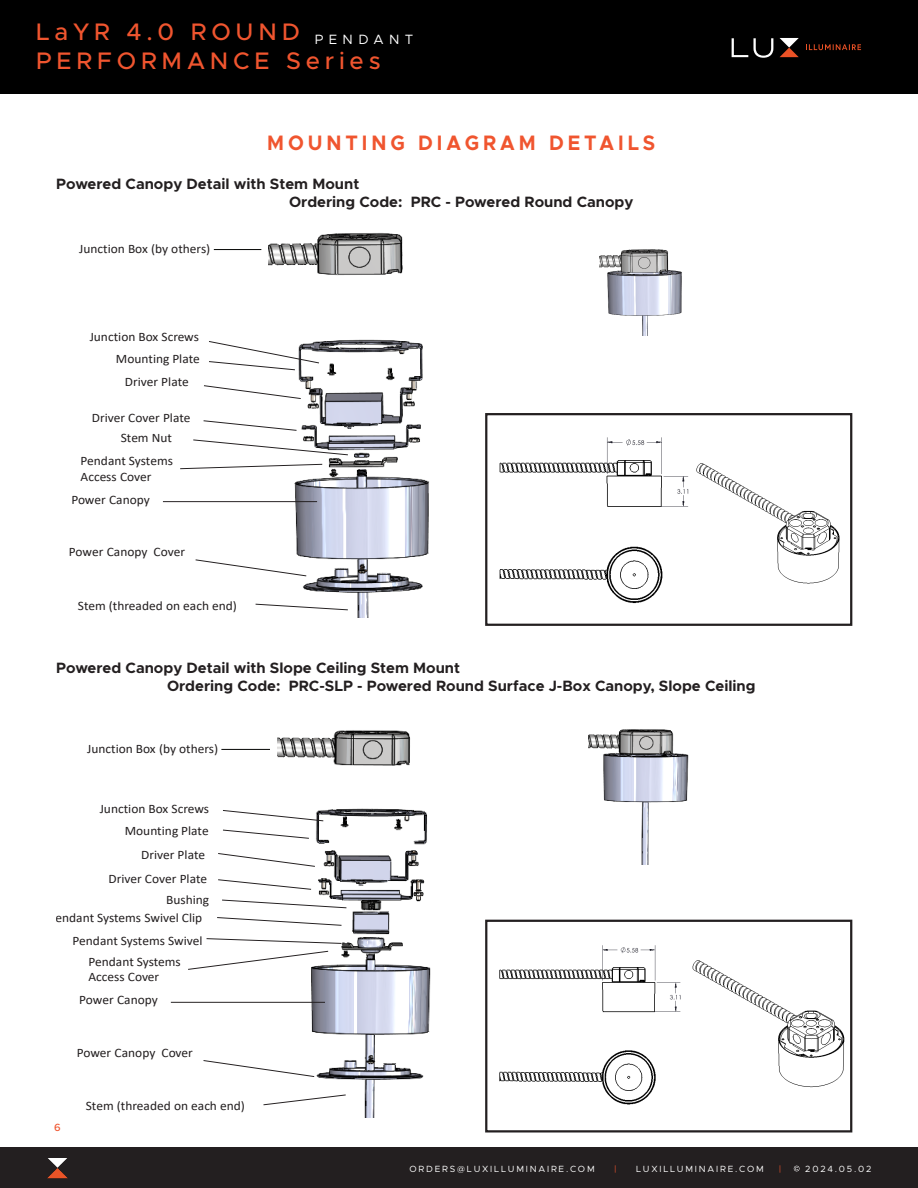
<style>
.page{position:relative;width:918px;height:1188px;background:#fff}
.page>*{position:absolute;margin:0;border:0;box-sizing:border-box;transform-origin:0 0}
.t1{font:500 24px/28.8px "Metropolis";letter-spacing:.2em;color:#f0552f}
.t2{font:700 21px "Metropolis";letter-spacing:.2em;color:#f0552f;scale:.93 1}
.t3{font:700 15px "Metropolis";color:#231f20}
.t4{font:13.5px "Metropolis";letter-spacing:.4em;color:#fff}
.t5{font:12.9px/15.6px "Calibri";color:#231f20;scale:1.04 1}
.t6{font:500 10.5px "Metropolis";color:#f0552f}
.t7{font:9px "Metropolis";letter-spacing:.2em;color:#fff}
.t8{font:9px "Metropolis";color:#f0542c}
</style>
<div class="page">
<div style="left:0;top:1148px;width:918px;height:40px;background:#231f20"></div>
<img style="left:47px;top:1158px;width:21px;height:20px">
<svg style="left:794px;top:1166px;width:6px;height:5px"></svg>
<div style="left:0;top:0;width:918px;height:94px;background:#000"></div>
<svg style="left:806px;top:44px;width:55px;height:6px"></svg>
<svg style="left:732px;top:38px;width:41px;height:20px"></svg>
<svg style="left:780px;top:38px;width:19px;height:19px"></svg>
<img style="left:589px;top:729px;width:100px;height:135px">
<img style="left:600px;top:249px;width:82px;height:86px">
<div style="left:485px;top:413px;width:367px;height:213px;border:2px solid #231f20"></div>
<img style="left:696px;top:463px;width:144px;height:121px">
<img style="left:499px;top:437px;width:190px;height:167px">
<div style="left:485px;top:920px;width:367px;height:212px;border:2px solid #231f20"></div>
<img style="left:692px;top:960px;width:153px;height:128px">
<img style="left:499px;top:945px;width:182px;height:160px">
<img style="left:269px;top:233px;width:160px;height:385px">
<svg style="left:180px;top:464px;width:143px;height:5px"></svg>
<svg style="left:203px;top:420px;width:94px;height:11px"></svg>
<hr style="left:163px;top:501px;width:154px;height:1px;background:#231f20">
<svg style="left:195px;top:559px;width:112px;height:17px"></svg>
<svg style="left:255px;top:604px;width:93px;height:6px"></svg>
<svg style="left:209px;top:341px;width:110px;height:29px"></svg>
<svg style="left:204px;top:385px;width:97px;height:14px"></svg>
<svg style="left:193px;top:439px;width:155px;height:16px"></svg>
<hr style="left:214px;top:249px;width:47px;height:1px;background:#040503">
<img style="left:277px;top:730px;width:154px;height:388px">
<svg style="left:188px;top:951px;width:141px;height:19px"></svg>
<svg style="left:218px;top:879px;width:94px;height:11px"></svg>
<hr style="left:171px;top:1002px;width:154px;height:1px;background:#231f20">
<svg style="left:223px;top:810px;width:101px;height:11px"></svg>
<svg style="left:203px;top:1060px;width:112px;height:17px"></svg>
<svg style="left:263px;top:1094px;width:83px;height:11px"></svg>
<svg style="left:223px;top:830px;width:86px;height:9px"></svg>
<svg style="left:218px;top:853px;width:97px;height:14px"></svg>
<svg style="left:222px;top:900px;width:125px;height:8px"></svg>
<svg style="left:217px;top:917px;width:125px;height:9px"></svg>
<svg style="left:206px;top:938px;width:136px;height:6px"></svg>
<hr style="left:221px;top:749px;width:49px;height:1px;background:#040503">
<h1 class="t1" style="left:36px;top:17px;width:346px">LaYR 4.0 ROUND<br>PERFORMANCE Series</h1>
<p class="t4" style="left:315px;top:31px;width:100px">PENDANT</p>
<p class="t2" style="left:267px;top:129px;width:419px">MOUNTING DIAGRAM DETAILS</p>
<p class="t3" style="left:56px;top:175px;width:305px">Powered Canopy Detail with Stem Mount</p>
<p class="t3" style="left:289px;top:193px;width:346px">Ordering Code: PRC - Powered Round Canopy</p>
<p class="t5" style="left:79px;top:240px;width:128px">Junction Box (by others)</p>
<p class="t5" style="left:90px;top:328px;width:107px">Junction Box Screws</p>
<p class="t5" style="left:125px;top:373px;width:63px">Driver Plate</p>
<p class="t5" style="left:121px;top:407px;width:69px;line-height:20px;text-indent:-29px">Driver Cover Plate<br>Stem Nut</p>
<p class="t5" style="left:116px;top:351px;width:82px">Mounting Plate</p>
<p class="t5" style="left:81px;top:453px;width:90px">Pendant Systems<br>Access Cover</p>
<p class="t5" style="left:71px;top:491px;width:77px">Power Canopy</p>
<p class="t5" style="left:69px;top:544px;width:113px">Power Canopy Cover</p>
<p class="t5" style="left:78px;top:597px;width:154px">Stem (threaded on each end)</p>
<p class="t3" style="left:56px;top:658px;width:405px">Powered Canopy Detail with Slope Ceiling Stem Mount</p>
<p class="t3" style="left:167px;top:676px;width:590px">Ordering Code: PRC-SLP - Powered Round Surface J-Box Canopy, Slope Ceiling</p>
<p class="t5" style="left:87px;top:741px;width:128px">Junction Box (by others)</p>
<p class="t5" style="left:100px;top:801px;width:107px">Junction Box Screws</p>
<p class="t5" style="left:108px;top:843px;width:96px;line-height:23.5px;text-align:right">Driver Plate<br>Driver Cover Plate</p>
<p class="t5" style="left:49px;top:906px;width:149px;line-height:22.6px;text-align:right">Pendant Systems Swivel Clip<br>Pendant Systems Swivel</p>
<p class="t5" style="left:125px;top:823px;width:82px">Mounting Plate</p>
<p class="t5" style="left:166px;top:892px;width:43px">Bushing</p>
<p class="t5" style="left:89px;top:953px;width:90px">Pendant Systems<br>Access Cover</p>
<p class="t5" style="left:79px;top:992px;width:77px">Power Canopy</p>
<p class="t5" style="left:77px;top:1045px;width:113px">Power Canopy Cover</p>
<p class="t6" style="left:54px;top:1121px;width:8px">6</p>
<p class="t5" style="left:86px;top:1098px;width:154px">Stem (threaded on each end)</p>
<p class="t7" style="left:409px;top:1163px;width:187px">ORDERS@LUXILLUMINAIRE.COM</p>
<p class="t8" style="left:614px;top:1163px;width:4px">|</p>
<p class="t7" style="left:636px;top:1163px;width:129px">LUXILLUMINAIRE.COM</p>
<p class="t8" style="left:779px;top:1163px;width:4px">|</p>
<p class="t7" style="left:805px;top:1163px;width:68px">2024.05.02</p>
</div>
